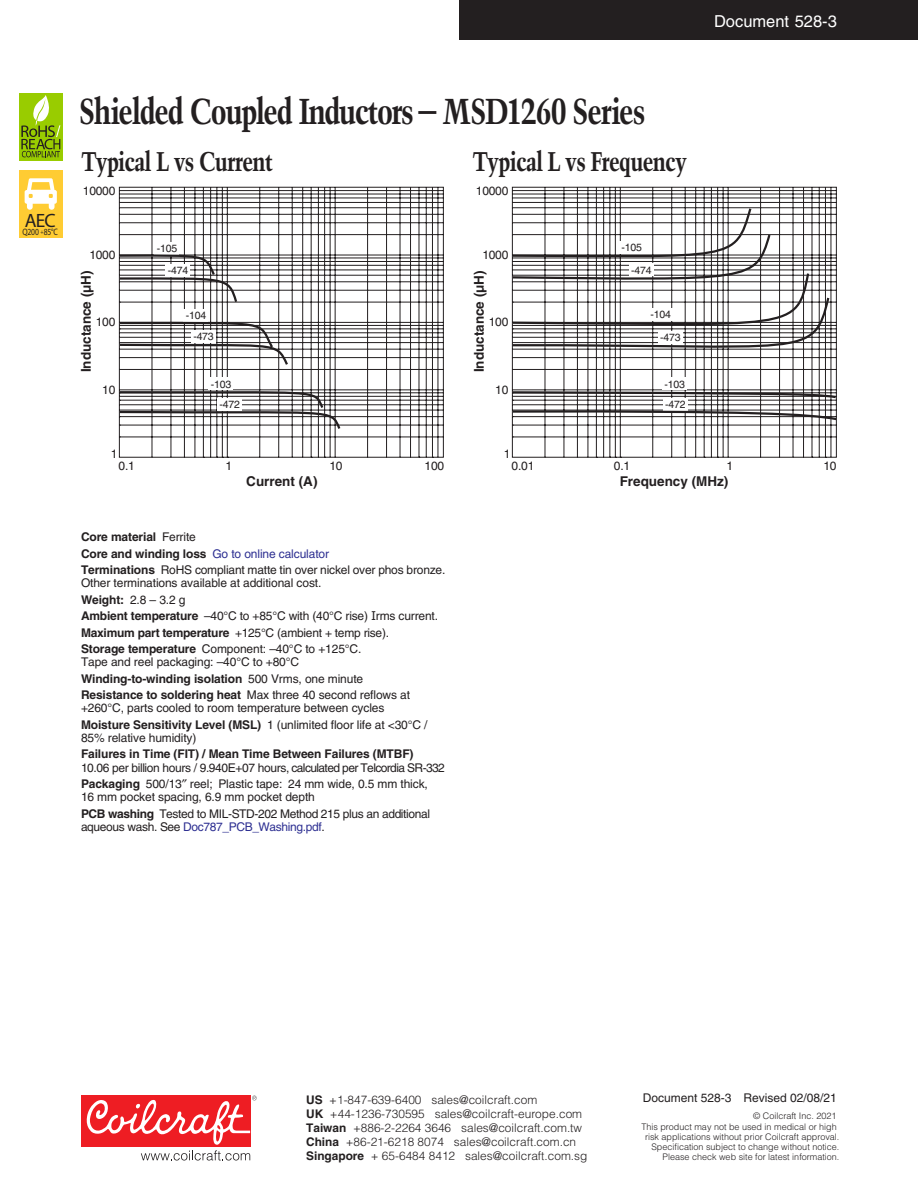
<style>
.page{position:relative;width:918px;height:1188px;background:#fff}
.page>*{position:absolute;margin:0;border:0;box-sizing:border-box;transform-origin:0 0}
.t1{font:700 condensed 36px "Trump Mediaeval";letter-spacing:-.045em;color:#231f20}
.Subhead_-_18_pt{font:700 condensed 27px "Trump Mediaeval";letter-spacing:-.03em;color:#231f20}
.t2{font:19.35px "Myriad Pro";color:#231f20}
.Document_number{font:16.5px "Helvetica";color:#fff}
.t3{font:700 13.5px "Helvetica";color:#231f20}
.Points{font:12px/13.2px "Helvetica";letter-spacing:-.015em;color:#231f20}
.Points-2{font:12px/13.2px "Helvetica";letter-spacing:-.04em;color:#231f20}
.Points-3{font:700 12px "Helvetica";letter-spacing:-.01em;color:#231f20}
.Points-4{font:12px "Helvetica";letter-spacing:-.01em;color:#2e3092}
.t4{font:300 11.85px "Helvetica";color:#231f20}
.t5{font:700 11.85px/14.1px "Helvetica";color:#231f20}
.t6{font:10.5px/20.7px "Helvetica";letter-spacing:-.015em;color:#231f20}
.t7{font:9.3px "Myriad Pro";letter-spacing:-.015em;color:#231f20;scale:.81 1}
.t8{font:300 9px/9.9px "Helvetica";color:#231f20;text-align:right}
.s1{font-size:6.6px}
.s2{font-weight:400}
.s3{font-weight:700;color:#231f20}
.s4{font-weight:700}
.s5{font-family:"Verdana"}
.s6{color:#2e3092}
</style>
<div class="page">
<div style="left:459px;top:0;width:459px;height:40px;background:#231f20"></div>
<div style="left:81px;top:1096px;width:169px;height:51px;background:#ee1d23"></div>
<svg style="left:86px;top:1096px;width:171px;height:65px"></svg>
<div style="left:19px;top:171px;width:44px;height:67px;background:#fc3"></div>
<svg style="left:25px;top:178px;width:32px;height:32px"></svg>
<div style="left:19px;top:93px;width:44px;height:67px;background:#9c0"></div>
<svg style="left:21px;top:95px;width:39px;height:62px"></svg>
<svg style="left:119px;top:186px;width:325px;height:272px"></svg>
<div style="left:155px;top:242px;width:24px;height:12px;background:#fff"></div>
<svg style="left:118px;top:253px;width:224px;height:178px"></svg>
<svg style="left:512px;top:186px;width:325px;height:272px"></svg>
<svg style="left:511px;top:206px;width:326px;height:216px"></svg>
<p class="Document_number" style="left:714px;top:11px;width:124px">Document 528-3</p>
<h3 class="t2" style="left:25px;top:208px;width:32px">AEC</h3>
<p class="t7" style="left:22px;top:226px;width:45px">Q200 <span class="s1">+</span>85°C</p>
<h1 class="t1" style="left:79px;top:88px;width:568px">Shielded Coupled Inductors – MSD1260 Series</h1>
<p class="Subhead_-_18_pt" style="left:81px;top:144px;width:194px">Typical L vs Current</p>
<p class="Subhead_-_18_pt" style="left:472px;top:144px;width:216px">Typical L vs Frequency</p>
<p class="Points" style="left:83px;top:184px;width:34px">10000</p>
<p class="Points" style="left:476px;top:184px;width:34px">10000</p>
<p class="Points" style="left:89px;top:248px;width:28px">1000</p>
<p class="t3" style="left:78px;top:372px;width:104px;rotate:-90deg">Inductance (µH)</p>
<p class="Points" style="left:96px;top:316px;width:21px">100</p>
<p class="t6" style="left:168px;top:237px;width:22px;line-height:22.8px;text-indent:-11px">-105 -474</p>
<p class="t6" style="left:186px;top:305px;width:22px">-104</p>
<p class="t6" style="left:193px;top:326px;width:22px">-473</p>
<p class="Points" style="left:482px;top:248px;width:28px">1000</p>
<p class="t3" style="left:471px;top:372px;width:104px;rotate:-90deg">Inductance (µH)</p>
<p class="Points" style="left:489px;top:316px;width:21px">100</p>
<p class="t6" style="left:631px;top:236px;width:22px;line-height:22.4px;text-indent:-10px">-105 -474</p>
<p class="t6" style="left:650px;top:304px;width:22px">-104</p>
<p class="t6" style="left:660px;top:327px;width:22px">-473</p>
<p class="Points" style="left:102px;top:383px;width:15px">10</p>
<p class="t6" style="left:220px;top:373px;width:22px;text-indent:-9px">-103 -472</p>
<p class="Points" style="left:495px;top:383px;width:15px">10</p>
<p class="t6" style="left:664px;top:373px;width:23px">-103 -472</p>
<p class="Points" style="left:111px;top:447px;width:8px">1</p>
<p class="Points" style="left:504px;top:447px;width:8px">1</p>
<p class="Points" style="left:119px;top:459px;width:18px">0.1</p>
<p class="Points" style="left:226px;top:459px;width:8px">1</p>
<p class="Points" style="left:329px;top:459px;width:15px">10</p>
<p class="Points" style="left:425px;top:459px;width:21px">100</p>
<p class="Points" style="left:512px;top:459px;width:24px">0.01</p>
<p class="Points" style="left:614px;top:459px;width:18px">0.1</p>
<p class="Points" style="left:727px;top:459px;width:8px">1</p>
<p class="Points" style="left:824px;top:459px;width:15px">10</p>
<p class="t3" style="left:246px;top:473px;width:73px">Current (A)</p>
<p class="t3" style="left:620px;top:473px;width:110px">Frequency (MHz)</p>
<p class="Points-3" style="left:81px;top:530px;width:116px">Core material <span class="s2">Ferrite</span></p>
<p class="Points-4" style="left:81px;top:547px;width:250px"><span class="s3">Core and winding loss</span> Go to online calculator</p>
<p class="Points" style="left:81px;top:563px;width:366px"><span class="s4">Terminations</span> RoHS compliant matte tin over nickel over phos bronze.<br>Other terminations available at additional cost.</p>
<p class="Points" style="left:81px;top:593px;width:106px"><span class="s4">Weight:</span> 2.8 – 3.2 g</p>
<p class="Points" style="left:81px;top:609px;width:359px"><span class="s4">Ambient temperature</span> –40°C to +85°C with (40°C rise) <span class="s5">I</span>rms current.</p>
<p class="Points" style="left:81px;top:626px;width:310px"><span class="s4">Maximum part temperature</span> +125°C (ambient + temp rise).</p>
<p class="Points" style="left:81px;top:642px;width:282px"><span class="s4">Storage temperature</span> Component: –40°C to +125°C.<br>Tape and reel packaging: –40°C to +80°C</p>
<p class="Points-3" style="left:81px;top:671px;width:284px">Winding-to-winding isolation <span class="s2">500 Vrms, one minute</span></p>
<p class="Points" style="left:81px;top:688px;width:331px"><span class="s4">Resistance to soldering heat</span> Max three 40 second reflows at +260°C, parts cooled to room temperature between cycles</p>
<p class="Points" style="left:81px;top:718px;width:348px"><span class="s4">Moisture Sensitivity Level (MSL)</span> 1 (unlimited floor life at &lt;30°C /<br>85% relative humidity)</p>
<p class="Points-2" style="left:81px;top:748px;width:365px"><span class="s4">Failures in Time (FIT) / Mean Time Between Failures (MTBF)<br></span>10.06 per billion hours / 9.940E+07 hours, calculated per Telcordia SR-332</p>
<p class="Points" style="left:81px;top:777px;width:348px"><span class="s4">Packaging</span> 500/13 reel; Plastic tape: 24 mm wide, 0.5 mm thick,<br>16 mm pocket spacing, 6.9 mm pocket depth</p>
<p class="Points" style="left:81px;top:807px;width:351px"><span class="s4">PCB washing</span> Tested to MIL-STD-202 Method 215 plus an additional aqueous wash. See <span class="s6">Doc787_PCB_Washing.pdf</span>.</p>
<p class="Points" style="left:643px;top:1091px;width:196px">Document 528-3 Revised 02/08/21</p>
<p class="t4" style="left:306px;top:1092px;width:233px"><span class="s4">US</span> +1-847-639-6400 sales@coilcraft.com</p>
<p class="t4" style="left:330px;top:1107px;width:254px">+44-1236-730595 sales@coilcraft-europe.com</p>
<p class="t4" style="left:353px;top:1121px;width:231px">+886-2-2264 3646 sales@coilcraft.com.tw</p>
<p class="t4" style="left:346px;top:1135px;width:232px">+86-21-6218 8074 sales@coilcraft.com.cn</p>
<p class="t4" style="left:371px;top:1149px;width:218px">+ 65-6484 8412 sales@coilcraft.com.sg</p>
<p class="t5" style="left:306px;top:1107px;width:60px">UK<br>Taiwan<br>China<br>Singapore</p>
<p class="t8" style="left:641px;top:1110px;width:197px;line-height:11.4px">© Coilcraft Inc. 2021<br>This product may not be used in medical or high</p>
<p class="t8" style="left:645px;top:1132px;width:196px">risk applications without prior Coilcraft approval.<br>Specification subject to change without notice.<br>Please check web site for latest information.</p>
</div>
